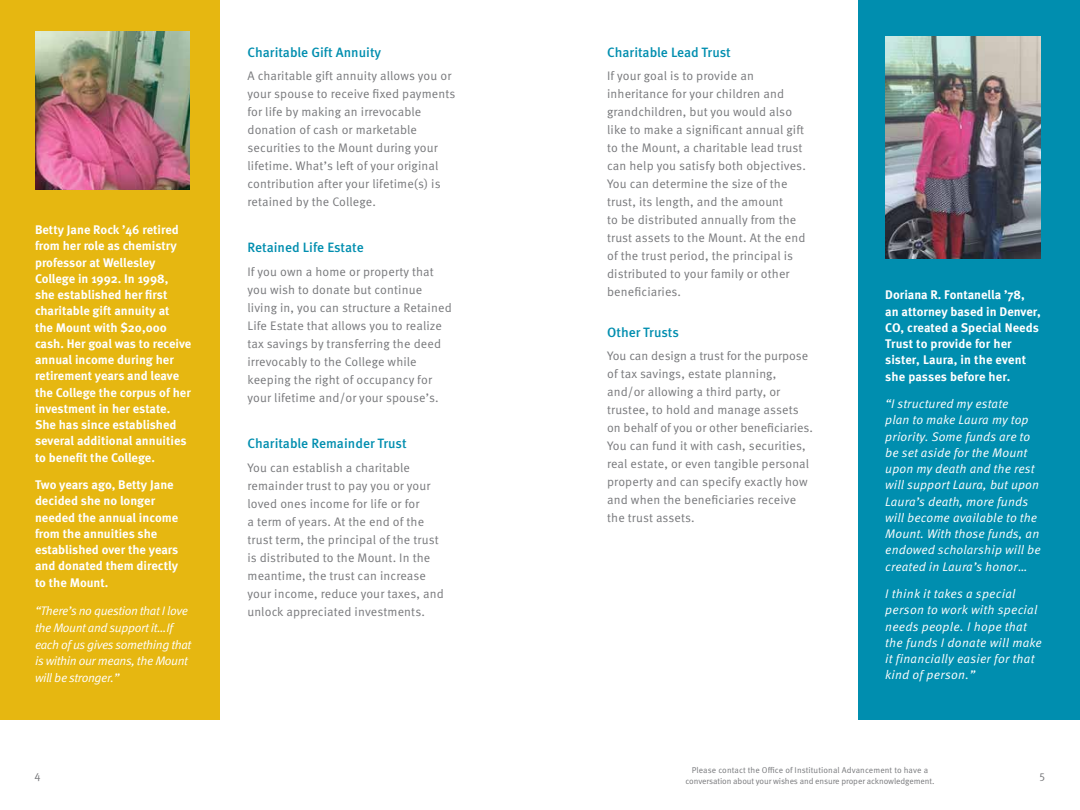
<style>
.page{position:relative;width:1080px;height:810px;background:#fff}
.page>*{position:absolute;margin:0;border:0;box-sizing:border-box;transform-origin:0 0}
.t1{font:500 13.5px "Meta Pro";color:#008eaf}
.t2{font:700 12.5px/16.2px "Meta Pro";color:#fff}
.t3{font:italic 12.5px/16.2px "Meta Pro";letter-spacing:.01em;color:#fff}
.t4{font:12.38px/18px "Meta Pro";letter-spacing:.01em;color:#77787b}
.t5{font:italic 12.38px/16.9px "Meta Pro";letter-spacing:-.03em;color:#fff}
.t6{font:11.25px "Meta Pro";color:#77787b}
.t7{font:8.5px/11.2px "Meta Pro";letter-spacing:-.01em;color:#77787b;text-align:center}
</style>
<div class="page">
<div style="left:0;top:0;width:219px;height:719px;background:#e6b711"></div>
<img style="left:35px;top:32px;width:155px;height:157px">
<div style="left:859px;top:0;width:221px;height:719px;background:#008eaf"></div>
<img style="left:885px;top:37px;width:156px;height:221px">
<p class="t2" style="left:35px;top:222px;width:158px">Betty Jane Rock ’46 retired from her role as chemistry professor at Wellesley<br>College in 1992. In 1998,<br>she established her first charitable gift annuity at<br>the Mount with $20,000 cash. Her goal was to receive annual income during her retirement years and leave the College the corpus of her investment in her estate.<br>She has since established several additional annuities to benefit the College.</p>
<p class="t2" style="left:35px;top:477px;width:145px">Two years ago, Betty Jane decided she no longer needed the annual income from the annuities she established over the years and donated them directly to the Mount.</p>
<p class="t5" style="left:35px;top:602px;width:158px">“There’s no question that I love the Mount and support it…If each of us gives something that is within our means, the Mount will be stronger.”</p>
<p class="t1" style="left:248px;top:43px;width:135px">Charitable Gift Annuity</p>
<p class="t4" style="left:248px;top:67px;width:210px">A charitable gift annuity allows you or your spouse to receive fixed payments for life by making an irrevocable donation of cash or marketable securities to the Mount during your lifetime. What’s left of your original contribution after your lifetime(s) is retained by the College.</p>
<p class="t1" style="left:248px;top:239px;width:118px">Retained Life Estate</p>
<p class="t4" style="left:248px;top:263px;width:206px">If you own a home or property that you wish to donate but continue living in, you can structure a Retained Life Estate that allows you to realize tax savings by transferring the deed irrevocably to the College while keeping the right of occupancy for your lifetime and/or your spouse’s.</p>
<p class="t1" style="left:248px;top:435px;width:161px">Charitable Remainder Trust</p>
<p class="t4" style="left:248px;top:459px;width:198px">You can establish a charitable remainder trust to pay you or your loved ones income for life or for<br>a term of years. At the end of the trust term, the principal of the trust is distributed to the Mount. In the meantime, the trust can increase your income, reduce your taxes, and unlock appreciated investments.</p>
<p class="t1" style="left:607px;top:43px;width:125px">Charitable Lead Trust</p>
<p class="t4" style="left:607px;top:67px;width:200px">If your goal is to provide an inheritance for your children and grandchildren, but you would also like to make a significant annual gift to the Mount, a charitable lead trust can help you satisfy both objectives.<br>You can determine the size of the trust, its length, and the amount<br>to be distributed annually from the trust assets to the Mount. At the end of the trust period, the principal is distributed to your family or other beneficiaries.</p>
<p class="t1" style="left:607px;top:323px;width:73px">Other Trusts</p>
<p class="t4" style="left:607px;top:347px;width:207px">You can design a trust for the purpose of tax savings, estate planning, and/or allowing a third party, or trustee, to hold and manage assets on behalf of you or other beneficiaries.<br>You can fund it with cash, securities, real estate, or even tangible personal property and can specify exactly how and when the beneficiaries receive the trust assets.</p>
<p class="t2" style="left:885px;top:287px;width:157px">Doriana R. Fontanella ’78, an attorney based in Denver,<br>CO, created a Special Needs<br>Trust to provide for her sister, Laura, in the event she passes before her.</p>
<p class="t3" style="left:885px;top:396px;width:157px">“I structured my estate<br>plan to make Laura my top priority. Some funds are to be set aside for the Mount upon my death and the rest will support Laura, but upon<br>Laura’s death, more funds will become available to the<br>Mount. With those funds, an endowed scholarship will be created in Laura’s honor…</p>
<p class="t3" style="left:885px;top:586px;width:158px">I think it takes a special person to work with special needs people. I hope that the funds I donate will make it financially easier for that kind of person.”</p>
<p class="t7" style="left:686px;top:764px;width:250px">Please contact the Office of Institutional Advancement to have a conversation about your wishes and ensure proper acknowledgement.</p>
<p class="t6" style="left:34px;top:768px;width:8px">4</p>
<p class="t6" style="left:1039px;top:768px;width:7px">5</p>
</div>
